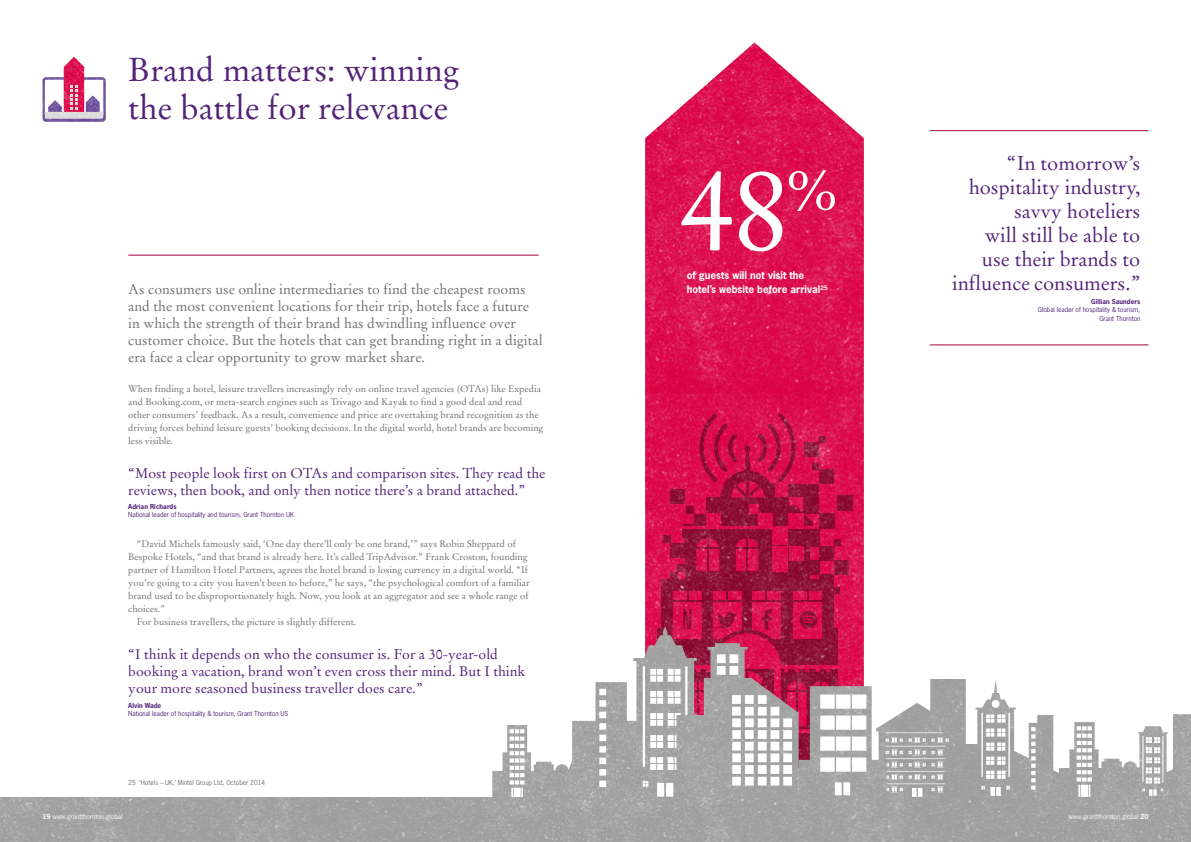
<style>
.page{position:relative;width:1191px;height:842px;background:#fff}
.page>*{position:absolute;margin:0;border:0;box-sizing:border-box;transform-origin:0 0}
.t1{font:116.8px "Stempel Garamond";color:#fff}
.t2{font:33px/38px "Stempel Garamond";color:#522178}
.t3{font:20px/24px "Stempel Garamond";color:#522178;text-align:right}
.t4{font:14px/17px "Stempel Garamond";color:#70706f}
.t5{font:14px/17px "Stempel Garamond";color:#522178}
.t6{font:700 10px/14px "News Gothic Std";color:#fff}
.t7{font:9.5px/13px "Stempel Garamond";color:#70706f}
.t8{font:6.5px/8.5px "News Gothic Std";color:#522178;text-align:right}
.t9{font:6.5px "News Gothic Std";color:#fff}
.t10{font:6.5px "News Gothic Std";color:#70706f}
.t11{font:700 6.5px "News Gothic Std";color:#522178}
.s1{font-weight:700}
</style>
<div class="page">
<img style="left:0;top:42px;width:1191px;height:800px">
<hr style="left:128px;top:255px;width:411px;height:1px;background:#a50344">
<hr style="left:929px;top:130px;width:219px;height:1px;background:#a50344">
<hr style="left:929px;top:345px;width:219px;height:1px;background:#a50344">
<h2 class="t2" style="left:128px;top:51px;width:332px">Brand matters: winning the battle for relevance</h2>
<p class="t4" style="left:128px;top:280px;width:416px">As consumers use online intermediaries to find the cheapest rooms and the most convenient locations for their trip, hotels face a future in which the strength of their brand has dwindling influence over customer choice. But the hotels that can get branding right in a digital era face a clear opportunity to grow market share.</p>
<p class="t7" style="left:128px;top:382px;width:416px">When finding a hotel, leisure travellers increasingly rely on online travel agencies (OTAs) like Expedia and Booking.com, or meta-search engines such as Trivago and Kayak to find a good deal and read other consumers’ feedback. As a result, convenience and price are overtaking brand recognition as the driving forces behind leisure guests’ booking decisions. In the digital world, hotel brands are becoming less visible.</p>
<h3 class="t5" style="left:128px;top:464px;width:418px">“Most people look first on OTAs and comparison sites. They read the reviews, then book, and only then notice there’s a brand attached.”</h3>
<p class="t11" style="left:128px;top:502px;width:50px">Adrian Richards</p>
<p class="t8" style="left:128px;top:511px;width:167px">National leader of hospitality and tourism, Grant Thornton UK</p>
<p class="t7" style="left:137px;top:538px;width:381px">“David Michels famously said, ‘One day there’ll only be one brand,’” says Robin Sheppard of</p>
<p class="t7" style="left:128px;top:551px;width:401px">Bespoke Hotels, “and that brand is already here. It’s called TripAdvisor.” Frank Croston, founding</p>
<p class="t7" style="left:128px;top:564px;width:401px">partner of Hamilton Hotel Partners, agrees the hotel brand is losing currency in a digital world. “If</p>
<p class="t7" style="left:128px;top:577px;width:403px">you’re going to a city you haven’t been to before,” he says, “the psychological comfort of a familiar</p>
<p class="t7" style="left:128px;top:590px;width:402px">brand used to be disproportionately high. Now, you look at an aggregator and see a whole range of</p>
<p class="t7" style="left:128px;top:603px;width:38px">choices.”</p>
<p class="t7" style="left:137px;top:616px;width:221px">For business travellers, the picture is slightly different.</p>
<h3 class="t5" style="left:128px;top:646px;width:398px">“I think it depends on who the consumer is. For a 30-year-old booking a vacation, brand won’t even cross their mind. But I think your more seasoned business traveller does care.”</h3>
<p class="t11" style="left:128px;top:701px;width:34px">Alvin Wade</p>
<p class="t8" style="left:128px;top:709px;width:161px">National leader of hospitality &amp; tourism, Grant Thornton US</p>
<p class="t10" style="left:128px;top:779px;width:138px">25 ‘Hotels – UK,’ Mintel Group Ltd, October 2014</p>
<h1 class="t1" style="left:679px;top:140px;width:164px">48<sup>%</sup></h1>
<p class="t6" style="left:687px;top:268px;width:142px">of guests will not visit the hotel’s website before arrival<sup>25</sup></p>
<h3 class="t3" style="left:952px;top:151px;width:190px">“In tomorrow’s hospitality industry, savvy hoteliers<br>will still be able to use their brands to influence consumers.”</h3>
<p class="t11" style="left:1091px;top:297px;width:51px">Gillian Saunders</p>
<p class="t8" style="left:1038px;top:306px;width:104px">Global leader of hospitality &amp; tourism,<br>Grant Thornton</p>
<p class="t9" style="left:43px;top:812px;width:81px"><span class="s1">19</span> www.grantthornton.global</p>
<p class="t9" style="left:1068px;top:812px;width:81px">www.grantthornton.global <span class="s1">20</span></p>
</div>
